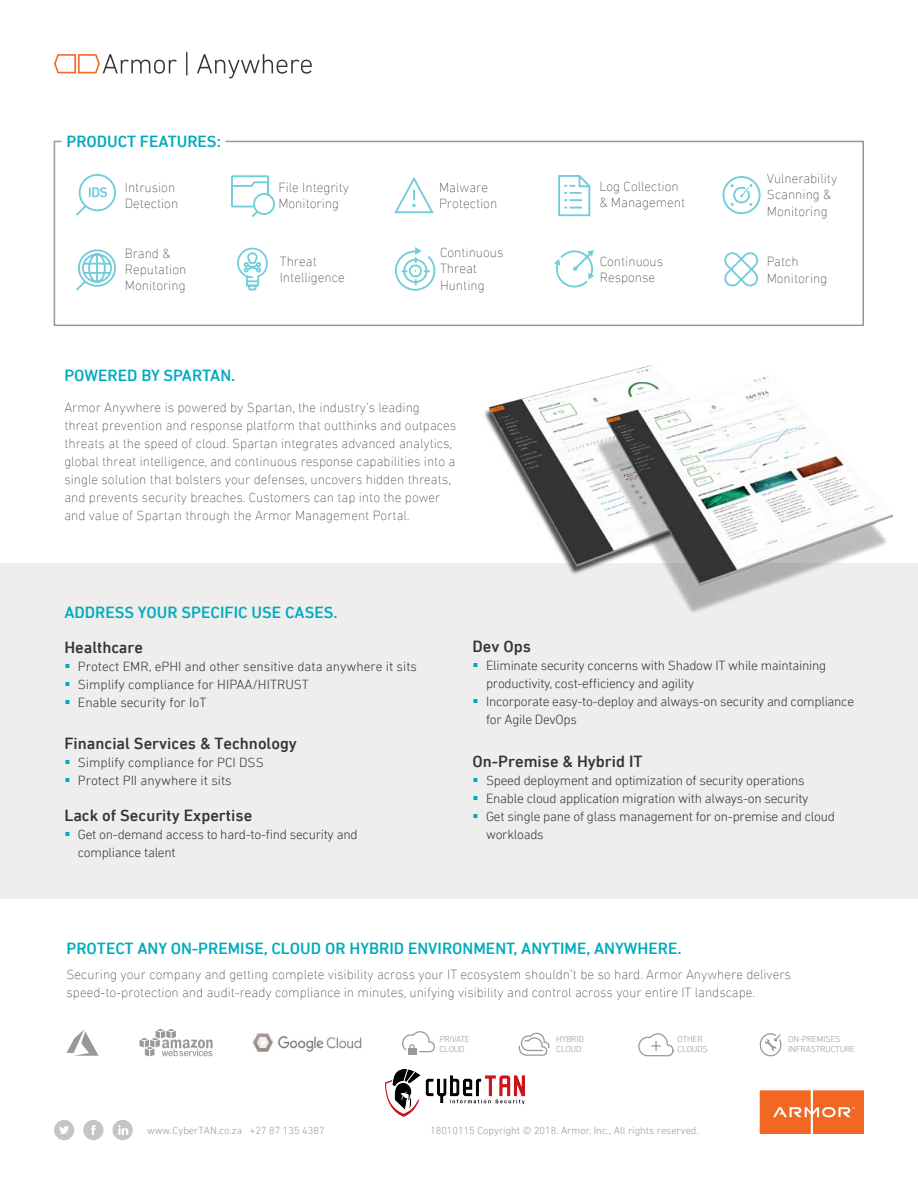
<style>
.page{position:relative;width:918px;height:1188px;background:#fff}
.page>*{position:absolute;margin:0;border:0;box-sizing:border-box;transform-origin:0 0}
.t1{font:500 16.5px "DIN Next LT Pro";color:#00aabd}
.t2{font:500 16.5px "DIN Next LT Pro";color:#343433}
.t3{font:200 13.5px/16.2px "DIN Next LT Pro";color:#343433}
.t4{font:300 13.5px/18px "DIN Next LT Pro";letter-spacing:-.02em;color:#343433}
.t5{font:300 13.5px/18px "DIN Next LT Pro";color:#343433}
.t6{font:300 10.5px "DIN Next LT Pro";color:#989899}
.t7{font:300 8.7px/10.5px "DIN Next LT Pro";letter-spacing:-.02em;color:#989899}
</style>
<div class="page">
<div style="left:0;top:563px;width:918px;height:335px;background:#efeeed"></div>
<svg style="left:53px;top:140px;width:811px;height:186px"></svg>
<svg style="left:760px;top:1090px;width:104px;height:44px;background:#f37537"></svg>
<div style="left:824px;top:1109px;width:9px;height:6px;background:#f26722;border-radius:50%"></div>
<svg style="left:54px;top:1120px;width:20px;height:20px"></svg>
<svg style="left:83px;top:1120px;width:21px;height:20px"></svg>
<svg style="left:113px;top:1120px;width:20px;height:20px"></svg>
<svg style="left:186px;top:52px;width:1px;height:23px"></svg>
<svg style="left:197px;top:54px;width:115px;height:24px"></svg>
<svg style="left:54px;top:54px;width:123px;height:20px"></svg>
<img style="left:484px;top:365px;width:408px;height:248px">
<svg style="left:140px;top:1029px;width:73px;height:27px"></svg>
<img style="left:254px;top:1034px;width:108px;height:18px">
<svg style="left:67px;top:1030px;width:32px;height:26px"></svg>
<svg style="left:402px;top:1031px;width:33px;height:24px"></svg>
<div style="left:408px;top:1048px;width:8px;height:6px;background:#989899"></div>
<svg style="left:518px;top:1032px;width:32px;height:24px"></svg>
<svg style="left:638px;top:1033px;width:36px;height:24px"></svg>
<svg style="left:759px;top:1033px;width:23px;height:24px"></svg>
<svg style="left:74px;top:173px;width:43px;height:45px"></svg>
<svg style="left:393px;top:175px;width:42px;height:40px"></svg>
<svg style="left:722px;top:250px;width:39px;height:39px"></svg>
<svg style="left:557px;top:174px;width:35px;height:43px"></svg>
<svg style="left:394px;top:247px;width:42px;height:45px"></svg>
<svg style="left:74px;top:247px;width:44px;height:46px"></svg>
<div style="left:723px;top:176px;width:38px;height:38px;border:2px solid #72cddb;border-radius:50%"></div>
<svg style="left:731px;top:184px;width:21px;height:22px"></svg>
<svg style="left:230px;top:174px;width:46px;height:45px"></svg>
<svg style="left:554px;top:249px;width:40px;height:39px"></svg>
<svg style="left:236px;top:247px;width:33px;height:45px"></svg>
<img style="left:386px;top:1069px;width:139px;height:47px">
<p class="t1" style="left:67px;top:132px;width:156px">PRODUCT FEATURES:</p>
<p class="t3" style="left:125px;top:179px;width:55px">Intrusion<br>Detection</p>
<p class="t3" style="left:125px;top:245px;width:63px">Brand &amp;<br>Reputation<br>Monitoring</p>
<p class="t3" style="left:278px;top:179px;width:72px">File Integrity<br>Monitoring</p>
<p class="t3" style="left:280px;top:253px;width:66px">Threat<br>Intelligence</p>
<p class="t3" style="left:439px;top:179px;width:60px">Malware<br>Protection</p>
<p class="t3" style="left:440px;top:244px;width:65px">Continuous<br>Threat<br>Hunting</p>
<p class="t1" style="left:64px;top:365px;width:173px">POWERED BY SPARTAN.</p>
<p class="t3" style="left:64px;top:398px;width:394px;line-height:18px">Armor Anywhere is powered by Spartan, the industry’s leading threat prevention and response platform that outthinks and outpaces threats at the speed of cloud. Spartan integrates advanced analytics, global threat intelligence, and continuous response capabilities into a single solution that bolsters your defenses, uncovers hidden threats, and prevents security breaches. Customers can tap into the power and value of Spartan through the Armor Management Portal.</p>
<p class="t3" style="left:599px;top:178px;width:87px">Log Collection &amp; Management</p>
<p class="t3" style="left:600px;top:253px;width:65px">Continuous<br>Response</p>
<p class="t3" style="left:767px;top:170px;width:72px">Vulnerability<br>Scanning &amp;<br>Monitoring</p>
<p class="t3" style="left:767px;top:254px;width:62px">Patch<br>Monitoring</p>
<p class="t1" style="left:64px;top:603px;width:275px">ADDRESS YOUR SPECIFIC USE CASES.</p>
<p class="t2" style="left:64px;top:637px;width:80px">Healthcare</p>
<p class="t5" style="left:78px;top:657px;width:341px">Protect EMR, ePHI and other sensitive data anywhere it sits<br>Simplify compliance for HIPAA/HITRUST<br>Enable security for IoT</p>
<p class="t2" style="left:64px;top:734px;width:234px">Financial Services &amp; Technology</p>
<p class="t5" style="left:78px;top:754px;width:187px">Simplify compliance for PCI DSS<br>Protect PII anywhere it sits</p>
<p class="t2" style="left:64px;top:806px;width:189px">Lack of Security Expertise</p>
<p class="t4" style="left:78px;top:826px;width:281px">Get on-demand access to hard-to-find security and compliance talent</p>
<p class="t2" style="left:473px;top:637px;width:60px">Dev Ops</p>
<p class="t4" style="left:486px;top:657px;width:370px">Eliminate security concerns with Shadow IT while maintaining productivity, cost-efficiency and agility<br>Incorporate easy-to-deploy and always-on security and compliance for Agile DevOps</p>
<p class="t2" style="left:473px;top:752px;width:172px">On-Premise &amp; Hybrid IT</p>
<p class="t4" style="left:486px;top:771px;width:350px">Speed deployment and optimization of security operations Enable cloud application migration with always-on security<br>Get single pane of glass management for on-premise and cloud workloads</p>
<p class="t1" style="left:67px;top:939px;width:617px">PROTECT ANY ON-PREMISE, CLOUD OR HYBRID ENVIRONMENT, ANYTIME, ANYWHERE.</p>
<p class="t3" style="left:67px;top:965px;width:726px;line-height:18px">Securing your company and getting complete visibility across your IT ecosystem shouldn’t be so hard. Armor Anywhere delivers speed-to-protection and audit-ready compliance in minutes, unifying visibility and control across your entire IT landscape.</p>
<p class="t7" style="left:440px;top:1033px;width:32px">PRIVATE<br>CLOUD</p>
<p class="t7" style="left:556px;top:1033px;width:29px">HYBRID<br>CLOUD</p>
<p class="t7" style="left:678px;top:1033px;width:32px">OTHER<br>CLOUDS</p>
<p class="t7" style="left:788px;top:1033px;width:68px">ON-PREMISES<br>INFRASTRUCTURE</p>
<p class="t6" style="left:147px;top:1124px;width:179px">www.CyberTAN.co.za +27 87 135 4387</p>
<p class="t6" style="left:430px;top:1124px;width:270px">18010115 Copyright © 2018. Armor, Inc., All rights reserved.</p>
</div>
